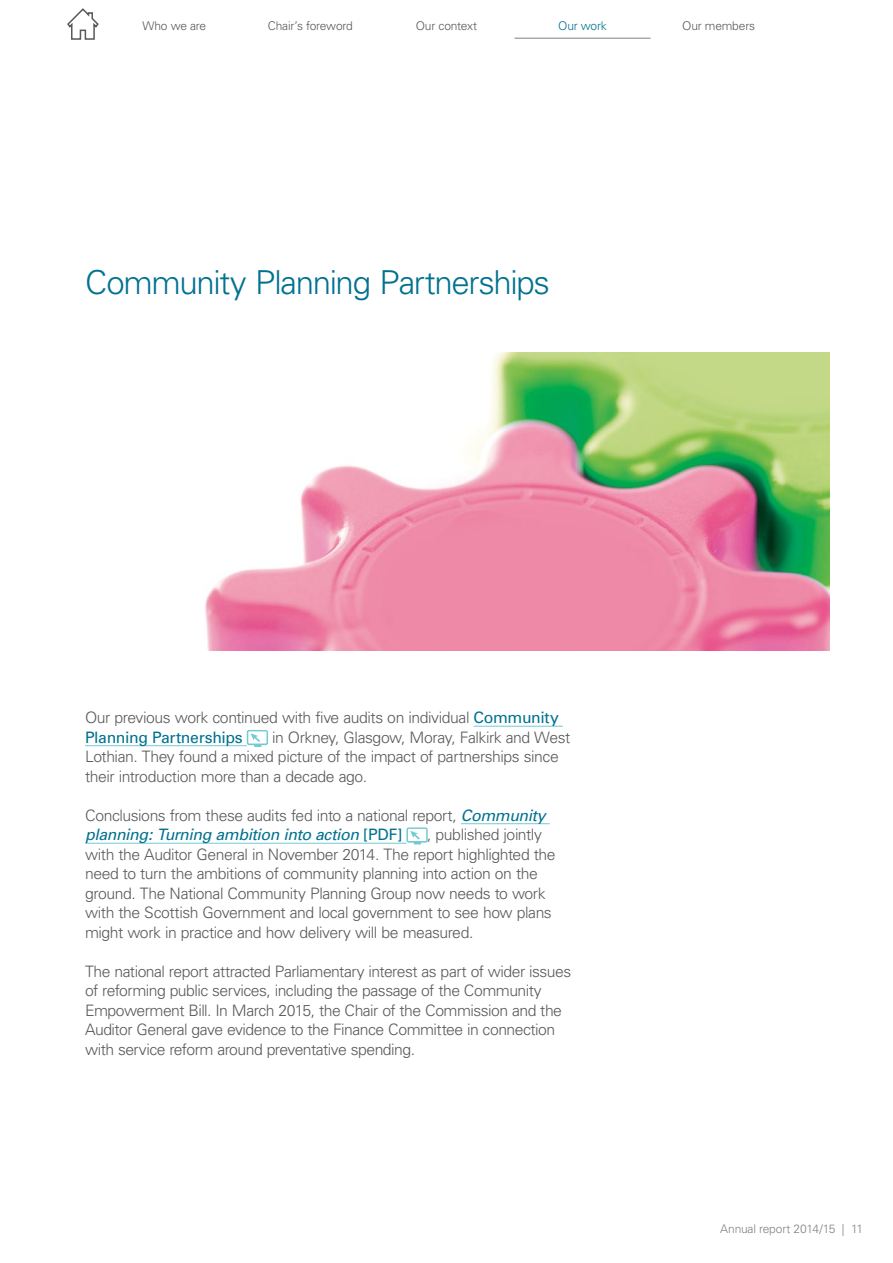
<style>
.page{position:relative;width:893px;height:1263px;background:#fff}
.page>*{position:absolute;margin:0;border:0;box-sizing:border-box;transform-origin:0 0}
.AR-Subhead_1{font:300 33px "Univers";letter-spacing:-.04em;color:#00728f}
.t1{font:300 15.75px/19.5px "Univers";letter-spacing:-.03em;color:#58595b}
.AR-Body_text{font:15.75px "Univers";letter-spacing:-.025em;color:#00728f}
.t2{font:300 12px "Univers";letter-spacing:-.015em;color:#58595b}
.t3{font:300 12px "Univers";letter-spacing:-.02em;color:#808285}
.t4{font:300 12px "Univers";letter-spacing:-.015em;color:#00728f}
.s1{font-weight:400;color:#00728f}
.s2{font-weight:400;font-style:italic;color:#00728f}
</style>
<div class="page">
<hr style="left:514px;top:38px;width:137px;height:1px;background:#a7a9ac">
<hr style="left:473px;top:726px;width:90px;height:1px;background:#72cbd2">
<hr style="left:85px;top:745px;width:162px;height:1px;background:#72cbd2">
<hr style="left:461px;top:823px;width:89px;height:1px;background:#72cbd2">
<hr style="left:85px;top:843px;width:321px;height:1px;background:#72cbd2">
<svg style="left:247px;top:730px;width:21px;height:17px"></svg>
<svg style="left:406px;top:827px;width:22px;height:17px"></svg>
<img style="left:205px;top:353px;width:624px;height:298px">
<svg style="left:67px;top:8px;width:32px;height:32px"></svg>
<p class="t2" style="left:142px;top:18px;width:65px">Who we are</p>
<p class="t2" style="left:268px;top:18px;width:86px">Chair’s foreword</p>
<p class="t2" style="left:416px;top:18px;width:63px">Our context</p>
<p class="t4" style="left:558px;top:18px;width:50px">Our work</p>
<p class="t2" style="left:682px;top:18px;width:75px">Our members</p>
<p class="AR-Subhead_1" style="left:85px;top:263px;width:467px">Community Planning Partnerships</p>
<p class="t1" style="left:85px;top:708px;width:475px">Our previous work continued with five audits on individual <span class="s1">Community</span></p>
<p class="t1" style="left:272px;top:727px;width:300px">in Orkney, Glasgow, Moray, Falkirk and West</p>
<p class="t1" style="left:85px;top:747px;width:475px">Lothian. They found a mixed picture of the impact of partnerships since</p>
<p class="t1" style="left:85px;top:766px;width:284px">their introduction more than a decade ago.</p>
<p class="t1" style="left:85px;top:805px;width:462px">Conclusions from these audits fed into a national report, <span class="s2">Community planning: Turning ambition into action</span> <span class="s1">[PDF]</span></p>
<p class="AR-Body_text" style="left:85px;top:728px;width:159px">Planning Partnerships</p>
<p class="t1" style="left:85px;top:825px;width:472px;text-indent:342px">, published jointly with the Auditor General in November 2014. The report highlighted the need to turn the ambitions of community planning into action on the ground. The National Community Planning Group now needs to work with the Scottish Government and local government to see how plans might work in practice and how delivery will be measured.</p>
<p class="t1" style="left:85px;top:961px;width:488px">The national report attracted Parliamentary interest as part of wider issues of reforming public services, including the passage of the Community Empowerment Bill. In March 2015, the Chair of the Commission and the Auditor General gave evidence to the Finance Committee in connection with service reform around preventative spending.</p>
<p class="t3" style="left:720px;top:1222px;width:145px">Annual report 2014/15 | 11</p>
</div>
